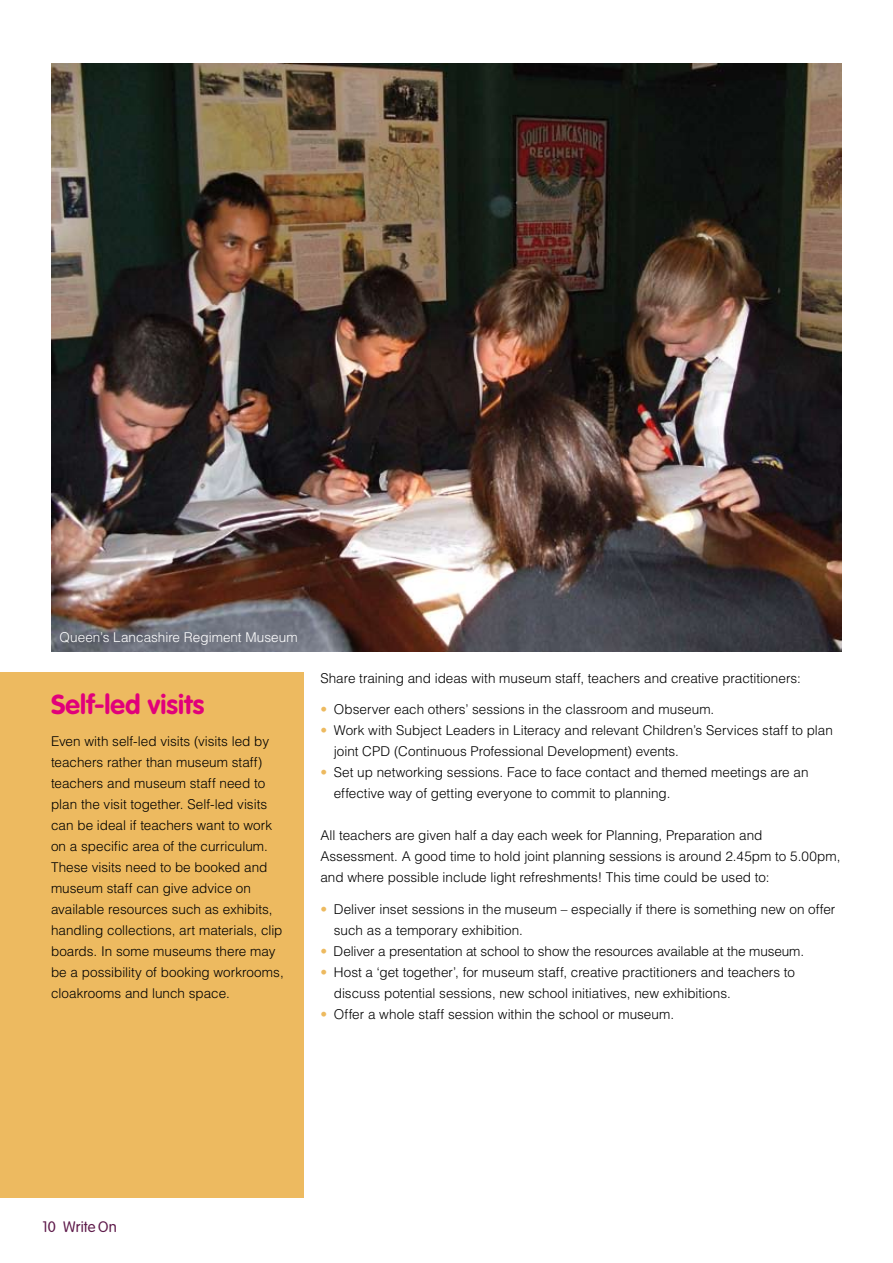
<style>
.page{position:relative;width:893px;height:1263px;background:#fff}
.page>*{position:absolute;margin:0;border:0;box-sizing:border-box;transform-origin:0 0}
.t1{font:700 27px "VAG Rounded Std";letter-spacing:.005em;color:#e1007b}
.t2{font:300 15px "VAG Rounded Std";letter-spacing:.005em;color:#5e1a4a}
.t3{font:300 13.5px/21px "Helvetica LT Std";color:#000}
.t4{font:300 13.5px "Helvetica LT Std";letter-spacing:.005em;color:#fff}
.s1{color:#edba60}
</style>
<div class="page">
<img style="left:51px;top:64px;width:791px;height:587px">
<div style="left:0;top:672px;width:303px;height:525px;background:#edba60"></div>
<p class="t4" style="left:60px;top:629px;width:240px">Queen’s Lancashire Regiment Museum</p>
<h1 class="t1" style="left:51px;top:689px;width:155px">Self-led visits</h1>
<p class="t3" style="left:51px;top:730px;width:234px">Even with self-led visits (visits led by teachers rather than museum staff) teachers and museum staff need to plan the visit together. Self-led visits can be ideal if teachers want to work on a specific area of the curriculum.<br>These visits need to be booked and museum staff can give advice on available resources such as exhibits, handling collections, art materials, clip boards. In some museums there may be a possibility of booking workrooms, cloakrooms and lunch space.</p>
<p class="t3" style="left:320px;top:667px;width:482px">Share training and ideas with museum staff, teachers and creative practitioners:</p>
<p class="t3" style="left:320px;top:699px;width:395px"><span class="s1">•</span> Observer each others’ sessions in the classroom and museum.</p>
<p class="t3" style="left:334px;top:720px;width:501px;text-indent:-14px"><span class="s1">•</span> Work with Subject Leaders in Literacy and relevant Children’s Services staff to plan joint CPD (Continuous Professional Development) events.</p>
<p class="t3" style="left:334px;top:762px;width:476px;text-indent:-14px"><span class="s1">•</span> Set up networking sessions. Face to face contact and themed meetings are an effective way of getting everyone to commit to planning.</p>
<p class="t3" style="left:320px;top:825px;width:522px">All teachers are given half a day each week for Planning, Preparation and<br>Assessment. A good time to hold joint planning sessions is around 2.45pm to 5.00pm, and where possible include light refreshments! This time could be used to:</p>
<p class="t3" style="left:334px;top:898px;width:503px;text-indent:-14px"><span class="s1">•</span> Deliver inset sessions in the museum – especially if there is something new on offer such as a temporary exhibition.</p>
<p class="t3" style="left:320px;top:940px;width:485px"><span class="s1">•</span> Deliver a presentation at school to show the resources available at the museum.</p>
<p class="t3" style="left:334px;top:961px;width:463px;text-indent:-14px"><span class="s1">•</span> Host a ‘get together’, for museum staff, creative practitioners and teachers to discuss potential sessions, new school initiatives, new exhibitions.</p>
<p class="t3" style="left:320px;top:1003px;width:355px"><span class="s1">•</span> Offer a whole staff session within the school or museum.</p>
<p class="t2" style="left:43px;top:1218px;width:76px">10 Write On</p>
</div>
